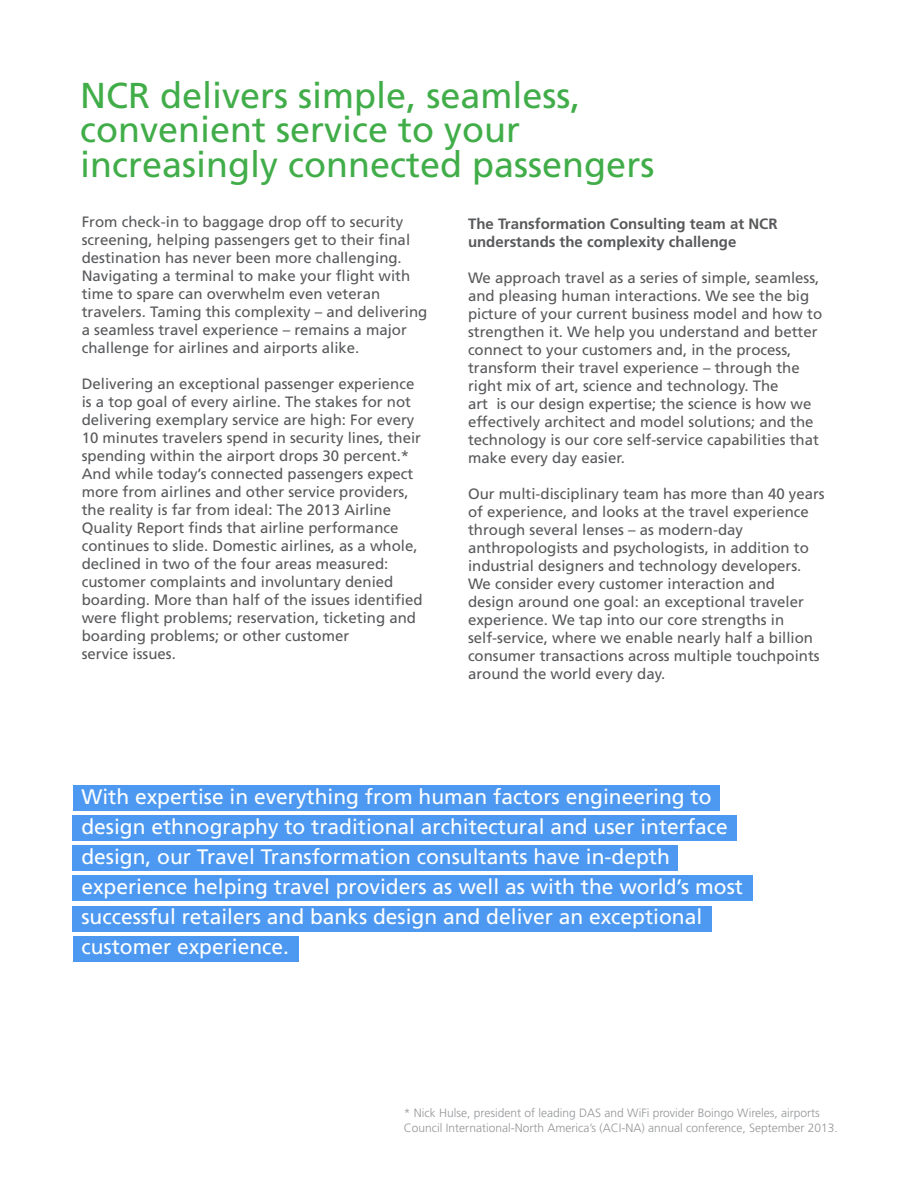
<style>
.page{position:relative;width:918px;height:1188px;background:#fff}
.page>*{position:absolute;margin:0;border:0;box-sizing:border-box;transform-origin:0 0}
.t1{font:36px/34.5px "Frutiger LT Std";color:#41ad49}
.t2{font:21px/30px "Frutiger LT Std";color:#fff}
.t3{font:15px/18px "Frutiger LT Std";color:#58595b}
.t4{font:700 15px/18px "Frutiger LT Std";color:#58595b}
.t5{font:300 12px/15px "Frutiger LT Std";color:#939598}
</style>
<div class="page">
<div style="left:73px;top:786px;width:647px;height:25px;background:#4d99f2"></div>
<div style="left:73px;top:815px;width:664px;height:25px;background:#4d99f2"></div>
<div style="left:73px;top:845px;width:605px;height:25px;background:#4d99f2"></div>
<div style="left:73px;top:875px;width:680px;height:26px;background:#4d99f2"></div>
<div style="left:73px;top:906px;width:639px;height:25px;background:#4d99f2"></div>
<div style="left:73px;top:936px;width:225px;height:26px;background:#4d99f2"></div>
<h1 class="t1" style="left:80px;top:78px;width:576px">NCR delivers simple, seamless, convenient service to your increasingly connected passengers</h1>
<p class="t3" style="left:82px;top:213px;width:347px">From check-in to baggage drop off to security screening, helping passengers get to their final destination has never been more challenging.<br>Navigating a terminal to make your flight with time to spare can overwhelm even veteran travelers. Taming this complexity – and delivering a seamless travel experience – remains a major challenge for airlines and airports alike.</p>
<p class="t3" style="left:82px;top:375px;width:342px">Delivering an exceptional passenger experience is a top goal of every airline. The stakes for not delivering exemplary service are high: For every 10 minutes travelers spend in security lines, their spending within the airport drops 30 percent.* And while today’s connected passengers expect more from airlines and other service providers, the reality is far from ideal: The 2013 Airline Quality Report finds that airline performance continues to slide. Domestic airlines, as a whole, declined in two of the four areas measured: customer complaints and involuntary denied boarding. More than half of the issues identified were flight problems; reservation, ticketing and boarding problems; or other customer<br>service issues.</p>
<p class="t4" style="left:468px;top:215px;width:311px">The Transformation Consulting team at NCR understands the complexity challenge</p>
<p class="t3" style="left:468px;top:269px;width:356px">We approach travel as a series of simple, seamless, and pleasing human interactions. We see the big picture of your current business model and how to strengthen it. We help you understand and better connect to your customers and, in the process, transform their travel experience – through the right mix of art, science and technology. The<br>art is our design expertise; the science is how we effectively architect and model solutions; and the technology is our core self-service capabilities that make every day easier.</p>
<p class="t3" style="left:468px;top:485px;width:358px">Our multi-disciplinary team has more than 40 years of experience, and looks at the travel experience through several lenses – as modern-day anthropologists and psychologists, in addition to industrial designers and technology developers.<br>We consider every customer interaction and<br>design around one goal: an exceptional traveler experience. We tap into our core strengths in self-service, where we enable nearly half a billion consumer transactions across multiple touchpoints around the world every day.</p>
<p class="t2" style="left:81px;top:782px;width:663px">With expertise in everything from human factors engineering to design ethnography to traditional architectural and user interface design, our Travel Transformation consultants have in-depth experience helping travel providers as well as with the world’s most successful retailers and banks design and deliver an exceptional customer experience.</p>
<p class="t5" style="left:404px;top:1105px;width:436px">* Nick Hulse, president of leading DAS and WiFi provider Boingo Wireles, airports<br>Council International-North America’s (ACI-NA) annual conference, September 2013.</p>
</div>
